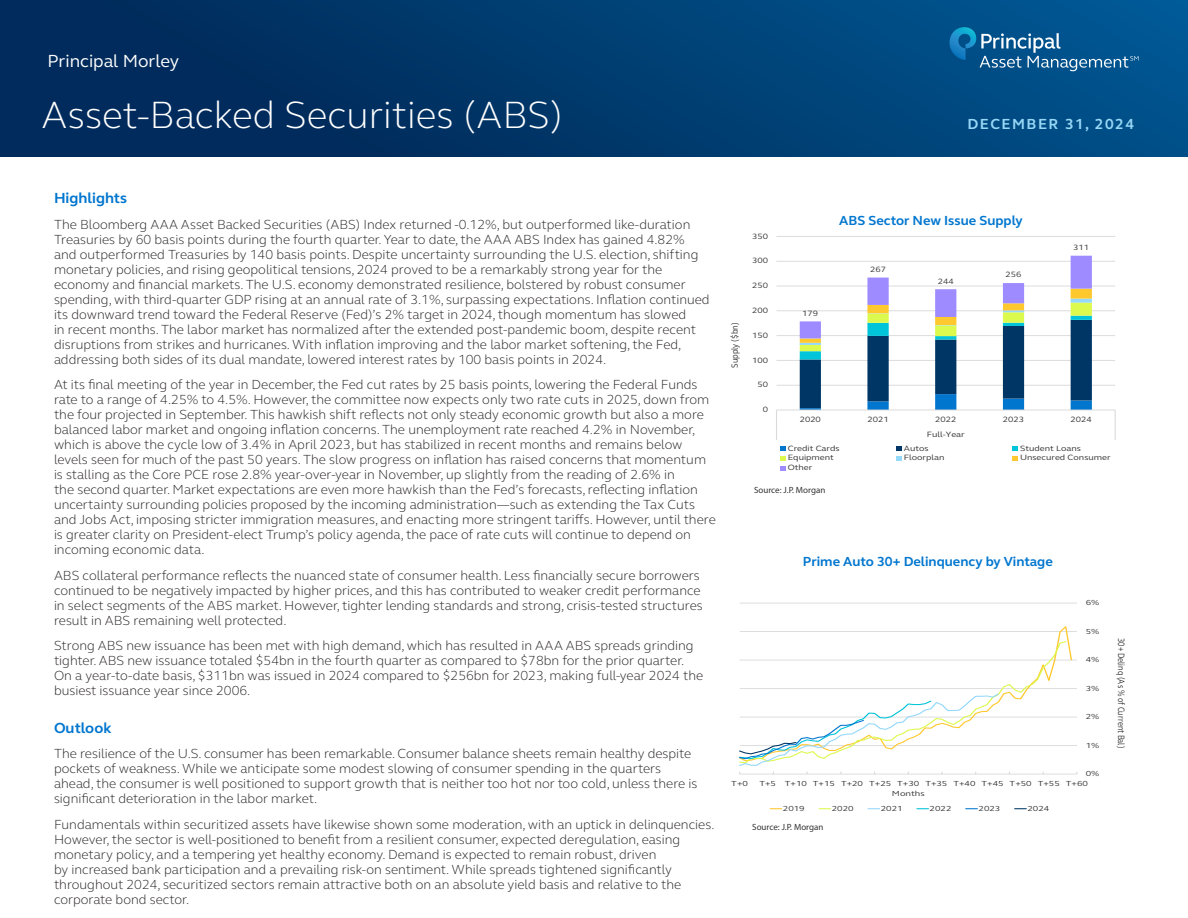
<style>
.page{position:relative;width:1188px;height:918px;background:#fff}
.page>*{position:absolute;margin:0;border:0;box-sizing:border-box;transform-origin:0 0}
.t1{font:300 39px "FS Elliot Pro";color:#fff}
.t2{font:18px "FS Elliot Pro";color:#fff}
.Highlights_and_Outlook_text{font:700 15px "FS Elliot Pro";color:#0076cf}
.t3{font:700 15px "FS Elliot Pro";letter-spacing:.1em;color:#97d8f6}
.Highlights_and_Outlook_text-2{font:300 13.5px/15px "FS Elliot Pro";color:#231f20}
.t4{font:700 13.5px "FS Elliot Pro";color:#0076cf}
.t5{font:9.45px "FS Elliot Pro";color:#333;scale:.79 1}
.t6{font:9.15px "FS Elliot Pro";letter-spacing:.005em;color:#333;scale:.86 1}
.t7{font:9px "Myriad Pro";color:#333}
.t8{font:7.95px "FS Elliot Pro";letter-spacing:.005em;color:#333;scale:1.17 1}
.t9{font:7.5px "FS Elliot Pro";letter-spacing:-.005em;color:#333;scale:1.27 1}
</style>
<div class="page">
<hr style="left:740px;top:745px;width:337px;height:1px;background:#d9d9d9">
<hr style="left:740px;top:717px;width:337px;height:1px;background:#d9d9d9">
<hr style="left:740px;top:688px;width:337px;height:1px;background:#d9d9d9">
<hr style="left:740px;top:660px;width:337px;height:1px;background:#d9d9d9">
<hr style="left:740px;top:631px;width:337px;height:1px;background:#d9d9d9">
<hr style="left:740px;top:603px;width:337px;height:1px;background:#d9d9d9">
<hr style="left:740px;top:774px;width:337px;height:1px;background:#d9d9d9">
<svg style="left:739px;top:640px;width:328px;height:134px"></svg>
<svg style="left:770px;top:808px;width:12px;height:1px"></svg>
<svg style="left:819px;top:808px;width:12px;height:1px"></svg>
<hr style="left:776px;top:385px;width:339px;height:1px;background:#d9d9d9">
<hr style="left:776px;top:360px;width:339px;height:1px;background:#d9d9d9">
<hr style="left:776px;top:335px;width:339px;height:1px;background:#d9d9d9">
<hr style="left:776px;top:311px;width:339px;height:1px;background:#d9d9d9">
<hr style="left:776px;top:286px;width:339px;height:1px;background:#d9d9d9">
<hr style="left:776px;top:261px;width:339px;height:1px;background:#d9d9d9">
<hr style="left:776px;top:236px;width:339px;height:1px;background:#d9d9d9">
<svg style="left:800px;top:256px;width:292px;height:154px"></svg>
<hr style="left:776px;top:410px;width:339px;height:1px;background:#d9d9d9">
<svg style="left:776px;top:411px;width:1px;height:29px"></svg>
<svg style="left:1115px;top:410px;width:1px;height:30px"></svg>
<svg style="left:780px;top:446px;width:5px;height:14px"></svg>
<svg style="left:897px;top:446px;width:5px;height:14px"></svg>
<svg style="left:1013px;top:446px;width:5px;height:14px"></svg>
<svg style="left:780px;top:466px;width:5px;height:4px"></svg>
<div style="left:0;top:0;width:1188px;height:157px;background:linear-gradient(to right,#002554,#00538d)"></div>
<svg style="left:950px;top:27px;width:188px;height:44px"></svg>
<p class="t2" style="left:47px;top:49px;width:133px">Principal Morley</p>
<p class="t1" style="left:41px;top:88px;width:523px">Asset-Backed Securities (ABS)</p>
<p class="t3" style="left:967px;top:114px;width:168px">DECEMBER 31, 2024</p>
<p class="Highlights_and_Outlook_text" style="left:54px;top:188px;width:75px">Highlights</p>
<p class="Highlights_and_Outlook_text-2" style="left:54px;top:216px;width:657px">The Bloomberg AAA Asset Backed Securities (ABS) Index returned -0.12%, but outperformed like-duration Treasuries by 60 basis points during the fourth quarter. Year to date, the AAA ABS Index has gained 4.82% and outperformed Treasuries by 140 basis points. Despite uncertainty surrounding the U.S. election, shifting monetary policies, and rising geopolitical tensions, 2024 proved to be a remarkably strong year for the economy and financial markets. The U.S. economy demonstrated resilience, bolstered by robust consumer spending, with third-quarter GDP rising at an annual rate of 3.1%, surpassing expectations. Inflation continued its downward trend toward the Federal Reserve (Fed)’s 2% target in 2024, though momentum has slowed<br>in recent months. The labor market has normalized after the extended post-pandemic boom, despite recent disruptions from strikes and hurricanes. With inflation improving and the labor market softening, the Fed, addressing both sides of its dual mandate, lowered interest rates by 100 basis points in 2024.</p>
<p class="Highlights_and_Outlook_text-2" style="left:54px;top:377px;width:663px">At its final meeting of the year in December, the Fed cut rates by 25 basis points, lowering the Federal Funds rate to a range of 4.25% to 4.5%. However, the committee now expects only two rate cuts in 2025, down from the four projected in September. This hawkish shift reflects not only steady economic growth but also a more balanced labor market and ongoing inflation concerns. The unemployment rate reached 4.2% in November, which is above the cycle low of 3.4% in April 2023, but has stabilized in recent months and remains below levels seen for much of the past 50 years. The slow progress on inflation has raised concerns that momentum is stalling as the Core PCE rose 2.8% year-over-year in November, up slightly from the reading of 2.6% in<br>the second quarter. Market expectations are even more hawkish than the Fed’s forecasts, reflecting inflation uncertainty surrounding policies proposed by the incoming administration—such as extending the Tax Cuts and Jobs Act, imposing stricter immigration measures, and enacting more stringent tariffs. However, until there is greater clarity on President-elect Trump’s policy agenda, the pace of rate cuts will continue to depend on incoming economic data.</p>
<p class="Highlights_and_Outlook_text-2" style="left:54px;top:567px;width:650px">ABS collateral performance reflects the nuanced state of consumer health. Less financially secure borrowers continued to be negatively impacted by higher prices, and this has contributed to weaker credit performance in select segments of the ABS market. However, tighter lending standards and strong, crisis-tested structures result in ABS remaining well protected.</p>
<p class="Highlights_and_Outlook_text-2" style="left:54px;top:638px;width:651px">Strong ABS new issuance has been met with high demand, which has resulted in AAA ABS spreads grinding tighter. ABS new issuance totaled $54bn in the fourth quarter as compared to $78bn for the prior quarter.<br>On a year-to-date basis, $311bn was issued in 2024 compared to $256bn for 2023, making full-year 2024 the busiest issuance year since 2006.</p>
<p class="Highlights_and_Outlook_text" style="left:54px;top:718px;width:59px">Outlook</p>
<p class="Highlights_and_Outlook_text-2" style="left:54px;top:746px;width:645px">The resilience of the U.S. consumer has been remarkable. Consumer balance sheets remain healthy despite pockets of weakness. While we anticipate some modest slowing of consumer spending in the quarters ahead, the consumer is well positioned to support growth that is neither too hot nor too cold, unless there is significant deterioration in the labor market.</p>
<p class="Highlights_and_Outlook_text-2" style="left:54px;top:816px;width:662px">Fundamentals within securitized assets have likewise shown some moderation, with an uptick in delinquencies.<br>However, the sector is well-positioned to benefit from a resilient consumer, expected deregulation, easing monetary policy, and a tempering yet healthy economy. Demand is expected to remain robust, driven<br>by increased bank participation and a prevailing risk-on sentiment. While spreads tightened significantly throughout 2024, securitized sectors remain attractive both on an absolute yield basis and relative to the corporate bond sector.</p>
<p class="t6" style="left:729px;top:368px;width:54px;rotate:-90deg">Supply ($bn)</p>
<p class="t8" style="left:752px;top:231px;width:15px">350</p>
<p class="t8" style="left:752px;top:255px;width:15px">300</p>
<p class="t8" style="left:752px;top:280px;width:15px">250</p>
<p class="t8" style="left:752px;top:305px;width:15px">200</p>
<p class="t8" style="left:752px;top:330px;width:15px">150</p>
<p class="t8" style="left:752px;top:355px;width:15px">100</p>
<p class="t8" style="left:757px;top:379px;width:11px">50</p>
<p class="t8" style="left:763px;top:404px;width:6px">0</p>
<p class="t8" style="left:802px;top:308px;width:15px">179</p>
<p class="t4" style="left:839px;top:211px;width:185px">ABS Sector New Issue Supply</p>
<p class="t8" style="left:870px;top:264px;width:15px">267</p>
<p class="t8" style="left:938px;top:276px;width:15px">244</p>
<p class="t8" style="left:1006px;top:269px;width:15px">256</p>
<p class="t8" style="left:1073px;top:242px;width:15px">311</p>
<p class="t8" style="left:800px;top:414px;width:20px">2020</p>
<p class="t8" style="left:867px;top:414px;width:20px">2021</p>
<p class="t8" style="left:935px;top:414px;width:20px">2022</p>
<p class="t8" style="left:1003px;top:414px;width:20px">2023</p>
<p class="t8" style="left:1071px;top:414px;width:20px">2024</p>
<p class="t8" style="left:927px;top:429px;width:34px">Full-Year</p>
<p class="t8" style="left:788px;top:443px;width:46px">Credit Cards</p>
<p class="t8" style="left:904px;top:443px;width:23px">Autos</p>
<p class="t8" style="left:1020px;top:443px;width:53px">Student Loans</p>
<p class="t8" style="left:788px;top:452px;width:41px">Equipment</p>
<p class="t8" style="left:904px;top:452px;width:36px">Floorplan</p>
<p class="t8" style="left:1020px;top:452px;width:79px">Unsecured Consumer</p>
<p class="t8" style="left:788px;top:462px;width:23px">Other</p>
<p class="t7" style="left:754px;top:484px;width:73px">Source: J.P. Morgan</p>
<p class="t4" style="left:803px;top:552px;width:251px">Prime Auto 30+ Delinquency by Vintage</p>
<p class="t9" style="left:1086px;top:598px;width:12px">6%</p>
<p class="t9" style="left:1086px;top:626px;width:12px">5%</p>
<p class="t9" style="left:1086px;top:655px;width:12px">4%</p>
<p class="t9" style="left:1086px;top:683px;width:12px">3%</p>
<p class="t9" style="left:1086px;top:712px;width:12px">2%</p>
<p class="t9" style="left:1086px;top:740px;width:12px">1%</p>
<p class="t9" style="left:1086px;top:769px;width:12px">0%</p>
<p class="t5" style="left:1128px;top:638px;width:141px;rotate:90deg">30+ Delinq (As % of Current Bal)</p>
<p class="t9" style="left:731px;top:778px;width:15px">T+0</p>
<p class="t9" style="left:759px;top:778px;width:260px">T+5 T+10 T+15 T+20 T+25 T+30 T+35 T+40 T+45 T+50 T+55 T+60</p>
<p class="t9" style="left:892px;top:789px;width:27px">Months</p>
<p class="t9" style="left:783px;top:803px;width:19px">2019</p>
<p class="t9" style="left:832px;top:803px;width:19px">2020</p>
<p class="t9" style="left:881px;top:803px;width:19px">2021</p>
<p class="t9" style="left:930px;top:803px;width:19px">2022</p>
<p class="t9" style="left:979px;top:803px;width:19px">2023</p>
<p class="t9" style="left:1027px;top:803px;width:19px">2024</p>
<p class="t7" style="left:752px;top:821px;width:73px">Source: J.P. Morgan</p>
</div>
